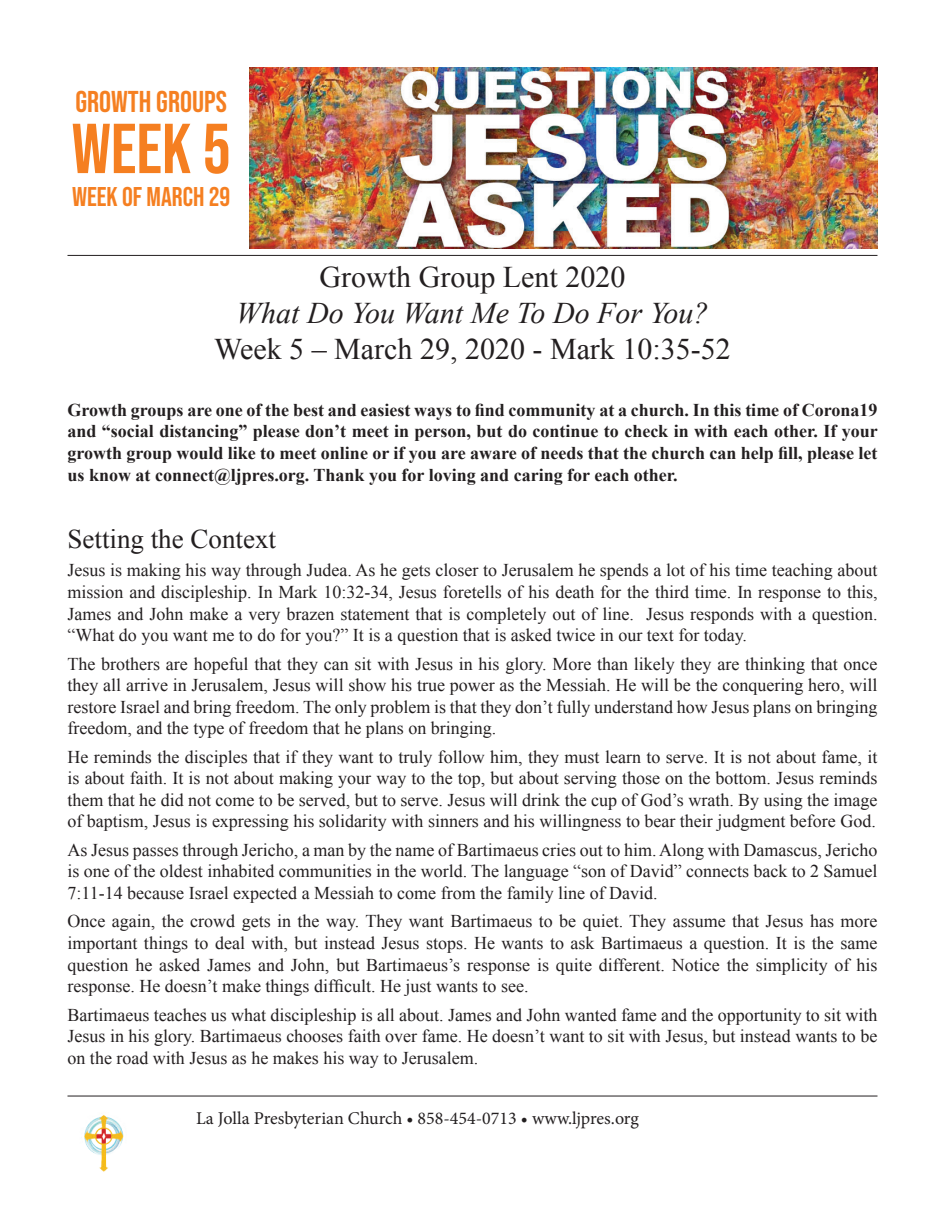
<style>
.page{position:relative;width:945px;height:1215px;background:#fff}
.page>*{position:absolute;margin:0;border:0;box-sizing:border-box;transform-origin:0 0}
.t1{font:70.5px "Bebas Neue";color:#f57f21}
.t2{font:30px "Times New Roman";color:#231f20}
.t3{font:italic 30px "Times New Roman";color:#231f20}
.t4{font:30px "Bebas Neue";color:#f57f21}
.t5{font:27px "Times New Roman";color:#231f20}
.t6{font:27px "Bebas Neue";color:#f57f21}
.t7{font:18px/21.6px "Times New Roman";color:#231f20;text-align:justify}
.t8{font:700 18px/21.6px "Times New Roman";color:#231f20;text-align:justify}
.t9{font:18px "Minion Pro";color:#231f20}
</style>
<div class="page">
<img style="left:249px;top:68px;width:629px;height:180px">
<hr style="left:68px;top:255px;width:810px;height:1px;background:#231f20">
<hr style="left:68px;top:1096px;width:810px;height:1px;background:#231f20">
<img style="left:84px;top:1115px;width:40px;height:57px">
<h2 class="t4" style="left:75px;top:84px;width:153px">GROWTH GROUPS</h2>
<h1 class="t1" style="left:72px;top:108px;width:161px">WEEK 5</h1>
<h3 class="t6" style="left:72px;top:180px;width:160px">WEEK OF MARCH 29</h3>
<h2 class="t2" style="left:320px;top:266px;width:307px">Growth Group Lent 2020</h2>
<h2 class="t3" style="left:236px;top:302px;width:474px">What Do You Want Me To Do For You?</h2>
<h2 class="t2" style="left:214px;top:338px;width:518px">Week 5 – March 29, 2020 - Mark 10:35-52</h2>
<p class="t8" style="left:67px;top:398px;width:812px">Growth groups are one of the best and easiest ways to find community at a church. In this time of Corona19 and “social distancing” please don’t meet in person, but do continue to check in with each other. If your growth group would like to meet online or if you are aware of needs that the church can help fill, please let us know at connect@ljpres.org. Thank you for loving and caring for each other.</p>
<h3 class="t5" style="left:67px;top:529px;width:210px">Setting the Context</h3>
<p class="t7" style="left:67px;top:561px;width:812px">Jesus is making his way through Judea. As he gets closer to Jerusalem he spends a lot of his time teaching about mission and discipleship. In Mark 10:32-34, Jesus foretells of his death for the third time. In response to this, James and John make a very brazen statement that is completely out of line. Jesus responds with a question. “What do you want me to do for you?” It is a question that is asked twice in our text for today.</p>
<p class="t7" style="left:67px;top:654px;width:812px">The brothers are hopeful that they can sit with Jesus in his glory. More than likely they are thinking that once they all arrive in Jerusalem, Jesus will show his true power as the Messiah. He will be the conquering hero, will restore Israel and bring freedom. The only problem is that they don’t fully understand how Jesus plans on bringing freedom, and the type of freedom that he plans on bringing.</p>
<p class="t7" style="left:67px;top:748px;width:812px">He reminds the disciples that if they want to truly follow him, they must learn to serve. It is not about fame, it is about faith. It is not about making your way to the top, but about serving those on the bottom. Jesus reminds them that he did not come to be served, but to serve. Jesus will drink the cup of God’s wrath. By using the image of baptism, Jesus is expressing his solidarity with sinners and his willingness to bear their judgment before God.</p>
<p class="t7" style="left:67px;top:841px;width:812px">As Jesus passes through Jericho, a man by the name of Bartimaeus cries out to him. Along with Damascus, Jericho is one of the oldest inhabited communities in the world. The language “son of David” connects back to 2 Samuel 7:11-14 because Israel expected a Messiah to come from the family line of David.</p>
<p class="t7" style="left:67px;top:912px;width:812px">Once again, the crowd gets in the way. They want Bartimaeus to be quiet. They assume that Jesus has more important things to deal with, but instead Jesus stops. He wants to ask Bartimaeus a question. It is the same question he asked James and John, but Bartimaeus’s response is quite different. Notice the simplicity of his response. He doesn’t make things difficult. He just wants to see.</p>
<p class="t7" style="left:67px;top:1005px;width:812px">Bartimaeus teaches us what discipleship is all about. James and John wanted fame and the opportunity to sit with Jesus in his glory. Bartimaeus chooses faith over fame. He doesn’t want to sit with Jesus, but instead wants to be on the road with Jesus as he makes his way to Jerusalem.</p>
<p class="t9" style="left:196px;top:1111px;width:444px">La Jolla Presbyterian Church • 858-454-0713 • www.ljpres.org</p>
</div>
